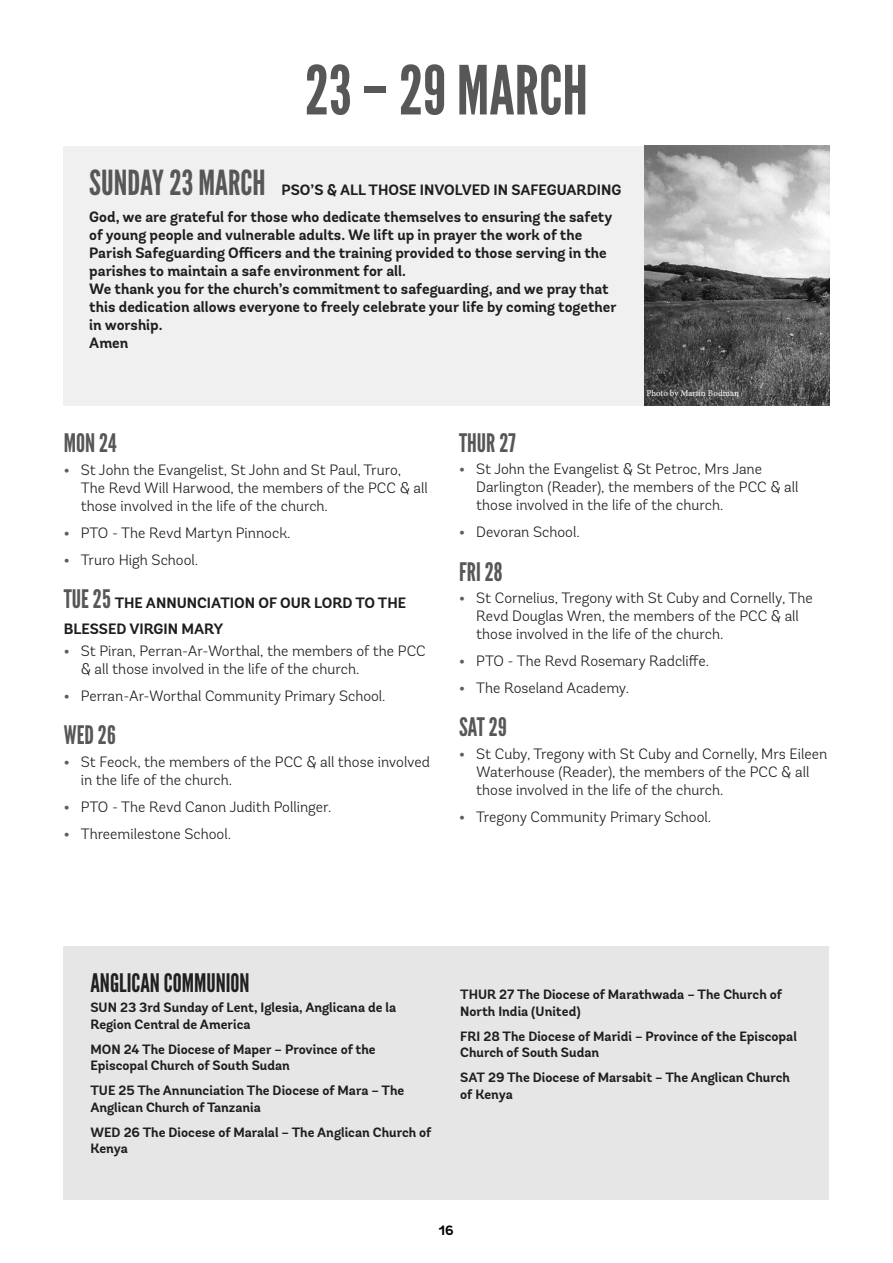
<style>
.page{position:relative;width:893px;height:1263px;background:#fff}
.page>*{position:absolute;margin:0;border:0;box-sizing:border-box;transform-origin:0 0}
.t1{font:67.5px "League Gothic";color:#575757}
.t2{font:34.5px "League Gothic";color:#575757}
.t3{font:25.5px "League Gothic";color:#575757}
.t4{font:25.5px "League Gothic";color:#202020}
.t5{font:300 15px/18px "Andes Rounded";color:#1e1e1e}
.t6{font:700 15px/18px "Andes Rounded";color:#1e1e1e}
.t7{font:700 13.5px/16.5px "Andes Rounded";color:#1e1e1e}
.t8{font:700 13.5px "Andes Rounded";color:#000}
.t9{font:9px "Minion Pro";letter-spacing:-.005em;color:#fff}
.s1{font-weight:700;color:#5e5e5e}
.s2{font-family:"League Gothic";font-weight:400;font-size:25.5px;color:#575757}
.s3{color:#202020}
</style>
<div class="page">
<div style="left:64px;top:146px;width:765px;height:259px;background:#f0f0f0"></div>
<img style="left:644px;top:146px;width:185px;height:259px">
<div style="left:64px;top:946px;width:765px;height:254px;background:#e6e6e6"></div>
<h1 class="t1" style="left:305px;top:50px;width:284px">23 – 29 MARCH</h1>
<h2 class="t2" style="left:89px;top:163px;width:178px">SUNDAY 23 MARCH</h2>
<p class="t6" style="left:89px;top:177px;width:534px;line-height:26.5px;text-indent:192px">PSO’S &amp; ALL THOSE INVOLVED IN SAFEGUARDING<br>God, we are grateful for those who dedicate themselves to ensuring the safety</p>
<p class="t6" style="left:89px;top:226px;width:529px">of young people and vulnerable adults. We lift up in prayer the work of the Parish Safeguarding Officers and the training provided to those serving in the parishes to maintain a safe environment for all.<br>We thank you for the church’s commitment to safeguarding, and we pray that this dedication allows everyone to freely celebrate your life by coming together in worship.<br>Amen</p>
<p class="t9" style="left:646px;top:387px;width:94px">Photo by Martin Bodman</p>
<h3 class="t3" style="left:64px;top:428px;width:54px">MON 24</h3>
<p class="t5" style="left:81px;top:460px;width:348px;text-indent:-17px"><span class="s1">•</span> St John the Evangelist, St John and St Paul, Truro,<br>The Revd Will Harwood, the members of the PCC &amp; all those involved in the life of the church.</p>
<p class="t5" style="left:64px;top:523px;width:228px"><span class="s1">•</span> PTO - The Revd Martyn Pinnock.</p>
<p class="t5" style="left:64px;top:550px;width:136px"><span class="s1">•</span> Truro High School.</p>
<p class="t6" style="left:64px;top:591px;width:344px;line-height:25.5px"><span class="s2">TUE 25</span> THE ANNUNCIATION OF OUR LORD TO THE<br>BLESSED VIRGIN MARY</p>
<p class="t5" style="left:81px;top:642px;width:346px;text-indent:-17px"><span class="s1">•</span> St Piran, Perran-Ar-Worthal, the members of the PCC &amp; all those involved in the life of the church.</p>
<p class="t5" style="left:64px;top:687px;width:323px"><span class="s1">•</span> Perran-Ar-Worthal Community Primary School.</p>
<h3 class="t3" style="left:64px;top:720px;width:53px">WED 26</h3>
<p class="t5" style="left:81px;top:752px;width:351px;text-indent:-17px"><span class="s1">•</span> St Feock, the members of the PCC &amp; all those involved in the life of the church.</p>
<p class="t5" style="left:64px;top:797px;width:269px"><span class="s1">•</span> PTO - The Revd Canon Judith Pollinger.</p>
<p class="t5" style="left:64px;top:824px;width:169px"><span class="s1">•</span> Threemilestone School.</p>
<h3 class="t3" style="left:459px;top:428px;width:58px">THUR 27</h3>
<p class="t5" style="left:476px;top:460px;width:324px;text-indent:-17px"><span class="s1">•</span> St John the Evangelist &amp; St Petroc, Mrs Jane<br>Darlington (Reader), the members of the PCC &amp; all those involved in the life of the church.</p>
<p class="t5" style="left:459px;top:523px;width:122px"><span class="s1">•</span> Devoran School.</p>
<h3 class="t3" style="left:459px;top:556px;width:45px">FRI 28</h3>
<p class="t5" style="left:476px;top:589px;width:338px;text-indent:-17px"><span class="s1">•</span> St Cornelius, Tregony with St Cuby and Cornelly, The<br>Revd Douglas Wren, the members of the PCC &amp; all those involved in the life of the church.</p>
<p class="t5" style="left:459px;top:652px;width:251px"><span class="s1">•</span> PTO - The Revd Rosemary Radcliffe.</p>
<p class="t5" style="left:459px;top:679px;width:171px"><span class="s1">•</span> The Roseland Academy.</p>
<h3 class="t3" style="left:459px;top:712px;width:49px">SAT 29</h3>
<p class="t5" style="left:476px;top:744px;width:352px;text-indent:-17px"><span class="s1">•</span> St Cuby, Tregony with St Cuby and Cornelly, Mrs Eileen<br>Waterhouse (Reader), the members of the PCC &amp; all those involved in the life of the church.</p>
<p class="t5" style="left:459px;top:807px;width:253px"><span class="s1">•</span> Tregony Community Primary School.</p>
<h3 class="t4" style="left:90px;top:967px;width:161px">ANGLICAN COMMUNION</h3>
<p class="t7" style="left:90px;top:1000px;width:307px"><span class="s3">SUN 23</span> 3rd Sunday of Lent, Iglesia, Anglicana de la<br>Region Central de America</p>
<p class="t7" style="left:90px;top:1041px;width:287px"><span class="s3">MON 24</span> The Diocese of Maper – Province of the<br>Episcopal Church of South Sudan</p>
<p class="t7" style="left:90px;top:1083px;width:316px"><span class="s3">TUE 25</span> The Annunciation The Diocese of Mara – The<br>Anglican Church of Tanzania</p>
<p class="t7" style="left:90px;top:1124px;width:343px"><span class="s3">WED 26</span> The Diocese of Maralal – The Anglican Church of<br>Kenya</p>
<p class="t7" style="left:460px;top:987px;width:323px"><span class="s3">THUR 27</span> The Diocese of Marathwada – The Church of<br>North India (United)</p>
<p class="t7" style="left:460px;top:1028px;width:338px"><span class="s3">FRI 28</span> The Diocese of Maridi – Province of the Episcopal<br>Church of South Sudan</p>
<p class="t7" style="left:460px;top:1070px;width:331px"><span class="s3">SAT 29</span> The Diocese of Marsabit – The Anglican Church of Kenya</p>
<p class="t8" style="left:439px;top:1222px;width:16px">16</p>
</div>
